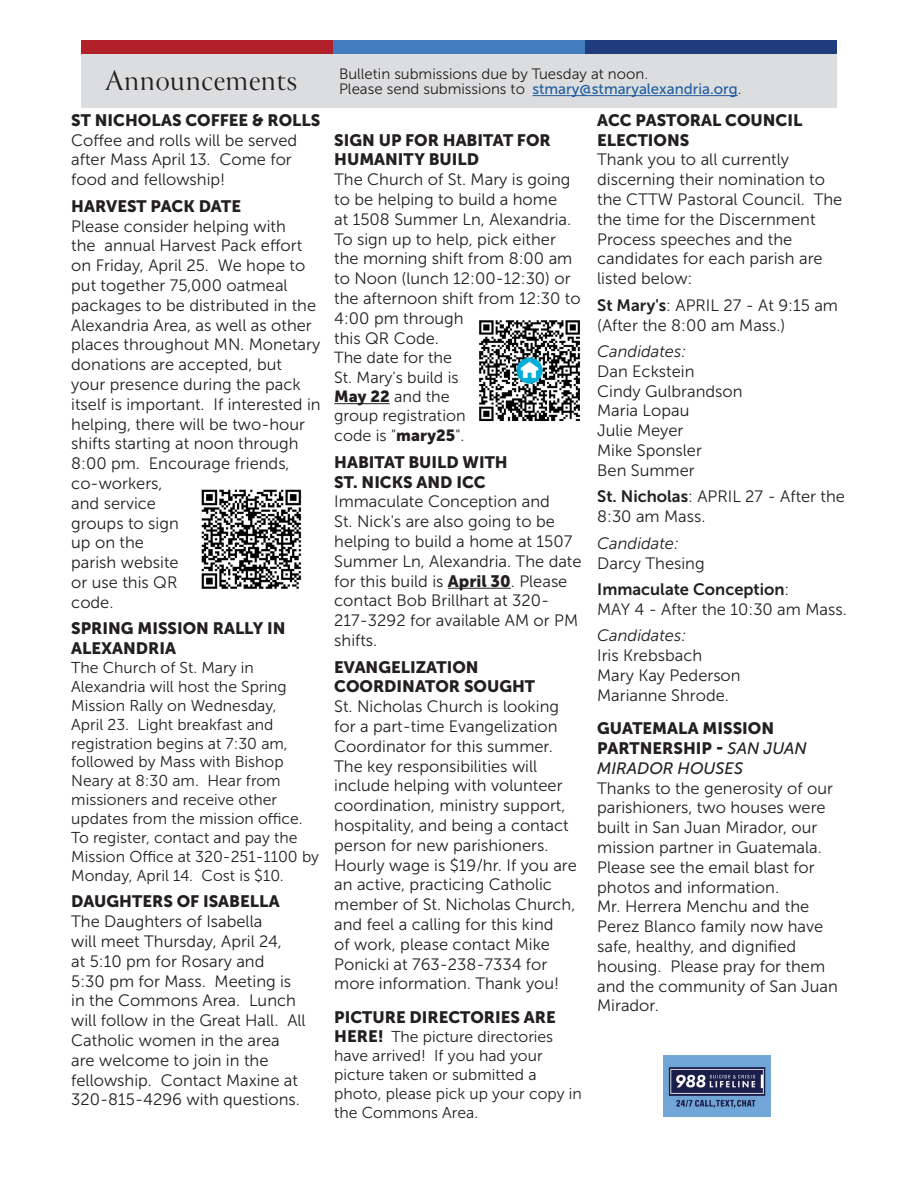
<style>
.page{position:relative;width:918px;height:1188px;background:#fff}
.page>*{position:absolute;margin:0;border:0;box-sizing:border-box;transform-origin:0 0}
.main_page_box_headers_box{font:31.5px "Canto Pen";color:#231f20}
.table_text{font:16.5px/19.8px "Museo Sans 300";color:#231f20}
.Paragraph{font:16.5px/19.8px "Museo Sans 300";color:#231f20}
.table_text-2{font:16.5px/19.8px "Museo Sans 900";color:#231f20}
.text{font:16.5px/19.8px "Museo Sans 300";color:#231f20}
.table_text-3{font:italic 16.5px "Museo Sans 300";color:#231f20}
.text-2{font:16.5px "Museo Sans 900";color:#231f20}
.table_text-4{font:16.5px "Museo Sans 700";color:#231f20}
.Paragraph-2{font:16.5px "Museo Sans 900";color:#231f20}
.table_text-5{font:16.2px/19.5px "Museo Sans 300";color:#231f20}
.t1{font:15.75px/18.9px "Museo Sans 300";color:#231f20}
.main_page_box_headers_box-2{font:15px/15px "Museo Sans 300";color:#231f20}
.s1{font-family:"Museo Sans 500";color:#215e9f}
.s2{font-family:"Museo Sans 700"}
.s3{font-family:"Museo Sans 300"}
.s4{font-family:"Museo Sans 500";font-style:italic}
.s5{font-family:"Museo Sans 900"}
.s6{font-size:15.75px}
.s7{font-family:"Museo Sans 900";font-size:16.5px}
</style>
<div class="page">
<div style="left:81px;top:54px;width:756px;height:54px;background:#dcddde"></div>
<hr style="left:532px;top:95px;width:206px;height:1px;background:#215e9f">
<div style="left:81px;top:40px;width:252px;height:14px;background:#b12129"></div>
<div style="left:333px;top:40px;width:252px;height:14px;background:#427cbf"></div>
<div style="left:585px;top:40px;width:252px;height:14px;background:#1f3d7c"></div>
<img style="left:663px;top:1056px;width:108px;height:60px">
<hr style="left:334px;top:403px;width:56px;height:1px;background:#231f20">
<hr style="left:448px;top:588px;width:63px;height:1px;background:#231f20">
<img style="left:479px;top:320px;width:101px;height:102px">
<img style="left:201px;top:489px;width:101px;height:100px">
<p class="main_page_box_headers_box" style="left:105px;top:61px;width:194px">Announcements</p>
<p class="main_page_box_headers_box-2" style="left:339px;top:67px;width:404px">Bulletin submissions due by Tuesday at noon.<br>Please send submissions to <span class="s1">stmary@stmaryalexandria.org</span>.</p>
<p class="text-2" style="left:71px;top:111px;width:251px">ST NICHOLAS COFFEE &amp; ROLLS</p>
<p class="text" style="left:71px;top:130px;width:227px">Coffee and rolls will be served after Mass April 13. Come for food and fellowship!</p>
<p class="Paragraph-2" style="left:71px;top:197px;width:171px">HARVEST PACK DATE</p>
<p class="Paragraph" style="left:71px;top:216px;width:251px">Please consider helping with<br>the annual Harvest Pack effort on Friday, April 25. We hope to put together 75,000 oatmeal packages to be distributed in the<br>Alexandria Area, as well as other places throughout MN. Monetary donations are accepted, but<br>your presence during the pack itself is important. If interested in helping, there will be two-hour shifts starting at noon through<br>8:00 pm. Encourage friends, co-workers,<br>and service<br>groups to sign<br>up on the<br>parish website<br>or use this QR<br>code.</p>
<p class="table_text-2" style="left:71px;top:619px;width:216px">SPRING MISSION RALLY IN<br>ALEXANDRIA</p>
<p class="t1" style="left:71px;top:658px;width:249px">The Church of St. Mary in<br>Alexandria will host the Spring<br>Mission Rally on Wednesday,<br>April 23. Light breakfast and registration begins at 7:30 am, followed by Mass with Bishop<br>Neary at 8:30 am. Hear from missioners and receive other updates from the mission office.<br>To register, contact and pay the<br>Mission Office at 320-251-1100 by<br>Monday, April 14. Cost is $10.</p>
<p class="table_text-2" style="left:71px;top:892px;width:210px">DAUGHTERS OF ISABELLA</p>
<p class="Paragraph" style="left:71px;top:912px;width:193px">The Daughters of Isabella</p>
<p class="Paragraph" style="left:71px;top:932px;width:236px">will meet Thursday, April 24,<br>at 5:10 pm for Rosary and<br>5:30 pm for Mass. Meeting is in the Commons Area. Lunch will follow in the Great Hall. All<br>Catholic women in the area are welcome to join in the fellowship. Contact Maxine at<br>320-815-4296 with questions.</p>
<p class="table_text-2" style="left:597px;top:110px;width:207px">ACC PASTORAL COUNCIL<br>ELECTIONS</p>
<p class="table_text" style="left:597px;top:150px;width:247px">Thank you to all currently discerning their nomination to the CTTW Pastoral Council. The the time for the Discernment<br>Process speeches and the candidates for each parish are listed below:</p>
<p class="table_text" style="left:597px;top:295px;width:242px"><span class="s2">St Mary's</span>: APRIL 27 - At 9:15 am (After the 8:00 am Mass.)</p>
<p class="table_text-3" style="left:597px;top:343px;width:90px">Candidates:</p>
<p class="table_text" style="left:597px;top:361px;width:99px">Dan Eckstein</p>
<p class="table_text" style="left:597px;top:381px;width:147px">Cindy Gulbrandson</p>
<p class="table_text" style="left:597px;top:401px;width:94px">Maria Lopau</p>
<p class="table_text" style="left:597px;top:421px;width:88px">Julie Meyer</p>
<p class="table_text" style="left:597px;top:441px;width:106px">Mike Sponsler</p>
<p class="table_text" style="left:597px;top:460px;width:99px">Ben Summer</p>
<p class="table_text" style="left:597px;top:487px;width:249px"><span class="s2">St. Nicholas</span>: APRIL 27 - After the<br>8:30 am Mass.</p>
<p class="table_text-3" style="left:597px;top:534px;width:83px">Candidate:</p>
<p class="table_text" style="left:597px;top:553px;width:109px">Darcy Thesing</p>
<p class="table_text-4" style="left:597px;top:580px;width:194px">Immaculate Conception<span class="s3">:</span></p>
<p class="table_text" style="left:597px;top:599px;width:251px">MAY 4 - After the 10:30 am Mass.</p>
<p class="table_text-3" style="left:597px;top:627px;width:90px">Candidates:</p>
<p class="table_text" style="left:597px;top:646px;width:106px">Iris Krebsbach</p>
<p class="table_text" style="left:597px;top:666px;width:145px">Mary Kay Pederson</p>
<p class="table_text" style="left:597px;top:685px;width:133px">Marianne Shrode.</p>
<p class="table_text-2" style="left:597px;top:718px;width:211px">GUATEMALA MISSION<br>PARTNERSHIP - <span class="s4">SAN JUAN<br>MIRADOR HOUSES</span></p>
<p class="table_text" style="left:597px;top:778px;width:237px">Thanks to the generosity of our parishioners, two houses were built in San Juan Mirador, our mission partner in Guatemala.<br>Please see the email blast for photos and information.</p>
<p class="table_text" style="left:597px;top:897px;width:242px">Mr. Herrera Menchu and the<br>Perez Blanco family now have safe, healthy, and dignified housing. Please pray for them and the community of San Juan<br>Mirador.</p>
<p class="table_text-2" style="left:334px;top:130px;width:218px">SIGN UP FOR HABITAT FOR<br>HUMANITY BUILD</p>
<p class="table_text" style="left:334px;top:170px;width:248px">The Church of St. Mary is going to be helping to build a home<br>at 1508 Summer Ln, Alexandria.<br>To sign up to help, pick either the morning shift from 8:00 am to Noon (lunch 12:00-12:30) or the afternoon shift from 12:30 to<br>4:00 pm through<br>this QR Code.</p>
<p class="table_text-5" style="left:334px;top:348px;width:133px">The date for the<br>St. Mary's build is<br><span class="s5">May 22</span> and the group registration code is "<span class="s5">mary25</span>"<span class="s6">.</span></p>
<p class="table_text-2" style="left:334px;top:452px;width:175px">HABITAT BUILD WITH<br>ST. NICKS AND ICC</p>
<p class="Paragraph" style="left:334px;top:492px;width:249px">Immaculate Conception and<br>St. Nick's are also going to be helping to build a home at 1507<br>Summer Ln, Alexandria. The date for this build is <span class="s5">April 30</span>. Please contact Bob Brillhart at 320-<br>217-3292 for available AM or PM shifts.</p>
<p class="table_text-2" style="left:334px;top:657px;width:202px">EVANGELIZATION<br>COORDINATOR SOUGHT</p>
<p class="table_text" style="left:334px;top:697px;width:244px">St. Nicholas Church is looking for a part-time Evangelization<br>Coordinator for this summer.<br>The key responsibilities will include helping with volunteer coordination, ministry support, hospitality, and being a contact person for new parishioners.<br>Hourly wage is $19/hr. If you are an active, practicing Catholic member of St. Nicholas Church, and feel a calling for this kind<br>of work, please contact Mike<br>Ponicki at 763-238-7334 for more information. Thank you!</p>
<p class="table_text-2" style="left:334px;top:1007px;width:223px">PICTURE DIRECTORIES ARE</p>
<p class="t1" style="left:334px;top:1028px;width:249px"><span class="s7">HERE!</span> The picture directories have arrived! If you had your picture taken or submitted a photo, please pick up your copy in the Commons Area.</p>
</div>
